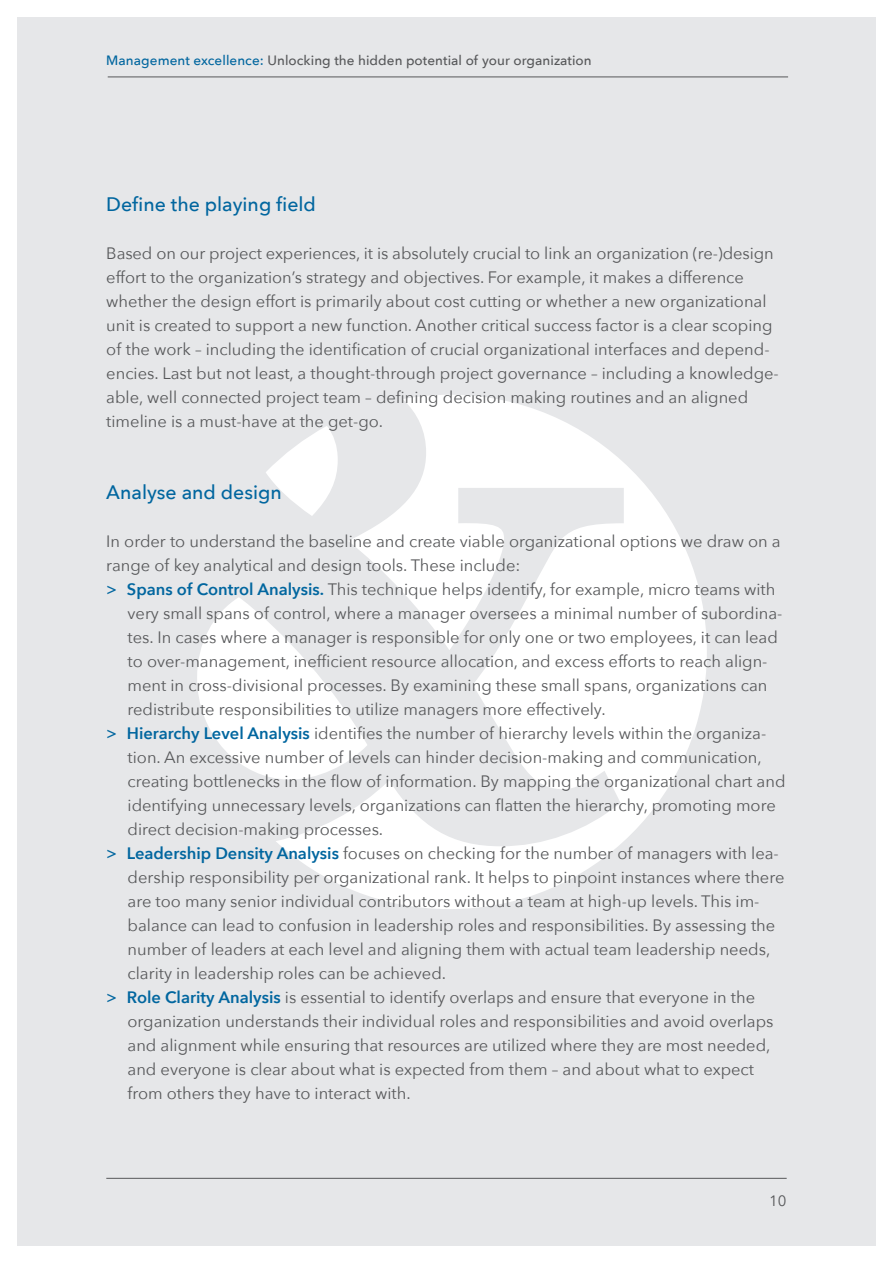
<style>
.page{position:relative;width:893px;height:1263px;background:#fff}
.page>*{position:absolute;margin:0;border:0;box-sizing:border-box;transform-origin:0 0}
.t1{font:500 19.5px "Avenir Next";color:#01669f}
.t2{font:16.5px/24px "Avenir Next";color:#57585a}
.t3{font:15px "Avenir Next";color:#57585a}
.t4{font:500 13.5px "Avenir Next";letter-spacing:.005em;color:#57585a}
.s1{color:#01669f}
.s2{font-weight:500;color:#01669f}
.s3{font-weight:600;color:#01669f}
</style>
<div class="page">
<div style="left:17px;top:17px;width:859px;height:1229px;background:#e6e7e9"></div>
<svg style="left:276px;top:395px;width:431px;height:514px"></svg>
<svg style="left:197px;top:597px;width:170px;height:183px"></svg>
<svg style="left:266px;top:426px;width:72px;height:90px"></svg>
<hr style="left:108px;top:77px;width:680px;height:1px;background:#57585a">
<hr style="left:106px;top:1178px;width:681px;height:1px;background:#57585a">
<p class="t4" style="left:106px;top:48px;width:487px"><span class="s1">Management excellence:</span> Unlocking the hidden potential of your organization</p>
<p class="t1" style="left:106px;top:187px;width:211px">Define the playing field</p>
<p class="t2" style="left:106px;top:240px;width:674px">Based on our project experiences, it is absolutely crucial to link an organization (re-)design effort to the organization’s strategy and objectives. For example, it makes a difference whether the design effort is primarily about cost cutting or whether a new organizational unit is created to support a new function. Another critical success factor is a clear scoping of the work – including the identification of crucial organizational interfaces and depend&shy;encies. Last but not least, a thought-through project governance – including a knowledge&shy;able, well connected project team – defining decision making routines and an aligned timeline is a must-have at the get-go.</p>
<p class="t1" style="left:106px;top:475px;width:177px">Analyse and design</p>
<p class="t2" style="left:106px;top:528px;width:676px">In order to understand the baseline and create viable organizational options we draw on a</p>
<p class="t2" style="left:106px;top:552px;width:416px">range of key analytical and design tools. These include:</p>
<p class="t2" style="left:106px;top:576px;width:671px"><span class="s2">&gt;</span> <span class="s3">Spans of Control Analysis.</span> This technique helps identify, for example, micro teams with</p>
<p class="t2" style="left:128px;top:600px;width:656px">very small spans of control, where a manager oversees a minimal number of subordina-</p>
<p class="t2" style="left:128px;top:624px;width:652px">tes. In cases where a manager is responsible for only one or two employees, it can lead</p>
<p class="t2" style="left:128px;top:648px;width:641px">to over-management, inefficient resource allocation, and excess efforts to reach align-</p>
<p class="t2" style="left:128px;top:672px;width:641px">ment in cross-divisional processes. By examining these small spans, organizations can</p>
<p class="t2" style="left:128px;top:696px;width:480px">redistribute responsibilities to utilize managers more effectively.</p>
<p class="t2" style="left:106px;top:720px;width:661px"><span class="s2">&gt;</span> <span class="s3">Hierarchy Level Analysis</span> identifies the number of hierarchy levels within the organiza-</p>
<p class="t2" style="left:128px;top:744px;width:636px">tion. An excessive number of levels can hinder decision-making and communication,</p>
<p class="t2" style="left:128px;top:768px;width:659px">creating bottlenecks in the flow of information. By mapping the organizational chart and</p>
<p class="t2" style="left:128px;top:792px;width:650px">identifying unnecessary levels, organizations can flatten the hierarchy, promoting more</p>
<p class="t2" style="left:128px;top:816px;width:257px">direct decision-making processes.</p>
<p class="t2" style="left:106px;top:840px;width:674px"><span class="s2">&gt;</span> <span class="s3">Leadership Density Analysis</span> focuses on checking for the number of managers with lea-</p>
<p class="t2" style="left:128px;top:865px;width:658px">dership responsibility per organizational rank. It helps to pinpoint instances where there</p>
<p class="t2" style="left:128px;top:889px;width:633px">are too many senior individual contributors without a team at high-up levels. This im-</p>
<p class="t2" style="left:128px;top:913px;width:649px">balance can lead to confusion in leadership roles and responsibilities. By assessing the</p>
<p class="t2" style="left:128px;top:937px;width:644px">number of leaders at each level and aligning them with actual team leadership needs,</p>
<p class="t2" style="left:128px;top:961px;width:320px">clarity in leadership roles can be achieved.</p>
<p class="t2" style="left:106px;top:985px;width:650px"><span class="s2">&gt;</span> <span class="s3">Role Clarity Analysis</span> is essential to identify overlaps and ensure that everyone in the</p>
<p class="t2" style="left:128px;top:1009px;width:647px">organization understands their individual roles and responsibilities and avoid overlaps</p>
<p class="t2" style="left:128px;top:1033px;width:644px">and alignment while ensuring that resources are utilized where they are most needed,</p>
<p class="t2" style="left:128px;top:1057px;width:628px">and everyone is clear about what is expected from them – and about what to expect</p>
<p class="t2" style="left:128px;top:1081px;width:285px">from others they have to interact with.</p>
<p class="t3" style="left:769px;top:1188px;width:19px">10</p>
</div>
